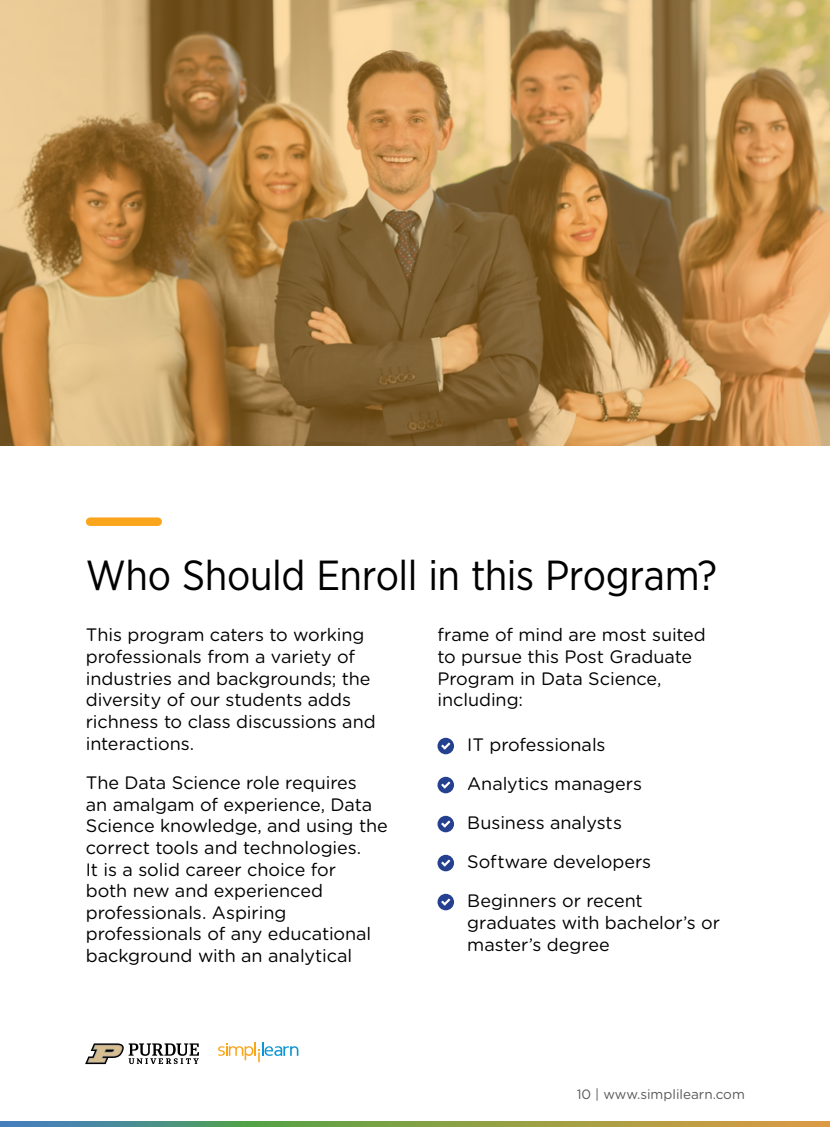
<style>
.page{position:relative;width:830px;height:1127px;background:#fff}
.page>*{position:absolute;margin:0;border:0;box-sizing:border-box;transform-origin:0 0}
.t1{font:42px "Gotham Narrow";letter-spacing:-.01em;color:#000}
.t2{font:18px/21.6px "Gotham Rounded";letter-spacing:-.005em;color:#000}
.t3{font:13.5px "Gotham Rounded";color:#58595b}
</style>
<div class="page">
<svg style="left:0;top:1121px;width:829px;height:6px;background:#839a5a"></svg>
<div style="left:437px;top:738px;width:17px;height:16px;background:#25408f;border-radius:50%"></div>
<svg style="left:441px;top:742px;width:9px;height:7px"></svg>
<div style="left:437px;top:777px;width:17px;height:16px;background:#25408f;border-radius:50%"></div>
<svg style="left:441px;top:781px;width:9px;height:7px"></svg>
<div style="left:437px;top:816px;width:17px;height:16px;background:#25408f;border-radius:50%"></div>
<svg style="left:441px;top:820px;width:9px;height:7px"></svg>
<div style="left:437px;top:855px;width:17px;height:16px;background:#25408f;border-radius:50%"></div>
<svg style="left:441px;top:859px;width:9px;height:7px"></svg>
<div style="left:437px;top:894px;width:17px;height:16px;background:#25408f;border-radius:50%"></div>
<svg style="left:441px;top:898px;width:9px;height:7px"></svg>
<div style="left:90px;top:517px;width:68px;height:9px;background:#faa61c"></div>
<svg style="left:0;top:0;width:829px;height:446px;background:#b38c54"></svg>
<svg style="left:218px;top:1042px;width:80px;height:20px"></svg>
<svg style="left:85px;top:1043px;width:114px;height:21px"></svg>
<h1 class="t1" style="left:86px;top:549px;width:632px">Who Should Enroll in this Program?</h1>
<p class="t2" style="left:86px;top:623px;width:291px">This program caters to working professionals from a variety of industries and backgrounds; the diversity of our students adds richness to class discussions and interactions.</p>
<p class="t2" style="left:86px;top:771px;width:303px">The Data Science role requires<br>an amalgam of experience, Data<br>Science knowledge, and using the correct tools and technologies.<br>It is a solid career choice for<br>both new and experienced professionals. Aspiring professionals of any educational background with an analytical</p>
<p class="t2" style="left:437px;top:623px;width:270px">frame of mind are most suited to pursue this Post Graduate<br>Program in Data Science, including:</p>
<p class="t2" style="left:467px;top:724px;width:185px;line-height:39px">IT professionals<br>Analytics managers<br>Business analysts<br>Software developers<br>Beginners or recent</p>
<p class="t2" style="left:467px;top:911px;width:254px">graduates with bachelor’s or master’s degree</p>
<p class="t3" style="left:576px;top:1085px;width:169px">10 | www.simplilearn.com</p>
</div>
